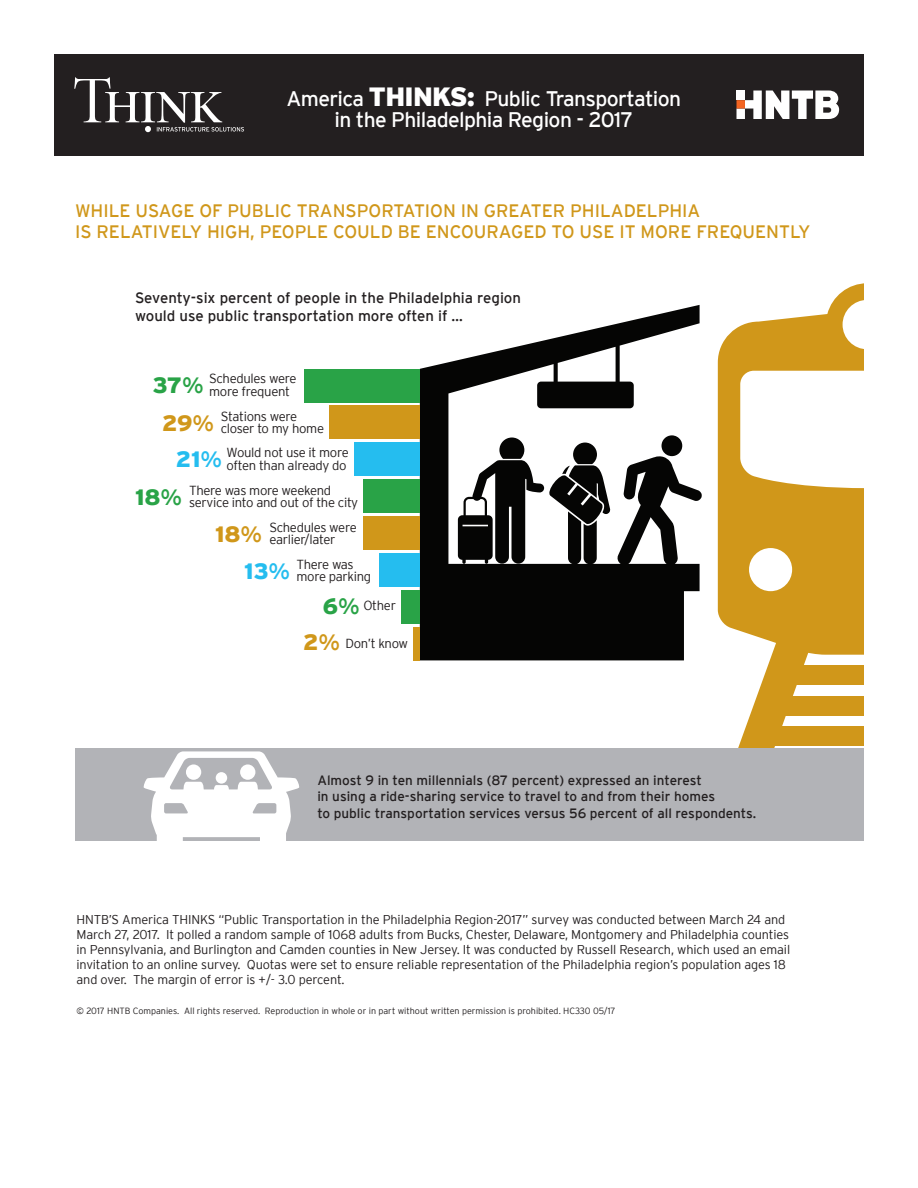
<style>
.page{position:relative;width:918px;height:1188px;background:#fff}
.page>*{position:absolute;margin:0;border:0;box-sizing:border-box;transform-origin:0 0}
.t1{font:21.15px/21.1px "Interstate";letter-spacing:-.03em;color:#fff;text-align:center}
.t2{font:18px/21.6px "Interstate";color:#d0971a}
.t3{font:15px/18px "Interstate";color:#231f20}
.t4{font:13.5px/16.5px "Interstate";color:#231f20}
.t5{font:300 13.05px/12.3px "Interstate";letter-spacing:-.025em;color:#231f20}
.t6{font:300 12.75px/15px "Interstate";letter-spacing:-.01em;color:#231f20}
.t7{font:300 9px "Interstate";color:#231f20}
.s1{font-weight:900;font-size:26.4px}
.s2{font-weight:900;font-size:22.2px;color:#29a347}
.s3{font-weight:400;font-size:22.2px;color:#29a347}
.s4{font-weight:900;font-size:22.2px;color:#d0971a}
.s5{font-weight:400;font-size:22.2px;color:#d0971a}
</style>
<div class="page">
<svg style="left:420px;top:305px;width:282px;height:355px;fill:#050504"></svg>
<div style="left:414px;top:627px;width:6px;height:33px;background:#d0971a"></div>
<div style="left:401px;top:590px;width:19px;height:34px;background:#29a347"></div>
<div style="left:379px;top:553px;width:41px;height:34px;background:#25bdef"></div>
<div style="left:363px;top:517px;width:57px;height:33px;background:#d0971a"></div>
<div style="left:363px;top:480px;width:57px;height:33px;background:#29a347"></div>
<div style="left:354px;top:443px;width:66px;height:33px;background:#25bdef"></div>
<div style="left:329px;top:406px;width:91px;height:33px;background:#d0971a"></div>
<div style="left:304px;top:369px;width:116px;height:33px;background:#29a347"></div>
<svg style="left:718px;top:283px;width:146px;height:372px;fill:#d0971a"></svg>
<svg style="left:737px;top:632px;width:75px;height:116px"></svg>
<div style="left:781px;top:666px;width:83px;height:19px;background:#d0971a"></div>
<div style="left:768px;top:696px;width:96px;height:19px;background:#d0971a"></div>
<div style="left:765px;top:727px;width:99px;height:19px;background:#d0971a"></div>
<svg style="left:458px;top:438px;width:153px;height:126px"></svg>
<div style="left:76px;top:748px;width:788px;height:93px;background:#b2b3b7"></div>
<div style="left:54px;top:54px;width:810px;height:102px;background:#231f20"></div>
<div style="left:736px;top:109px;width:9px;height:10px;background:#fff"></div>
<div style="left:736px;top:91px;width:9px;height:9px;background:#fff"></div>
<div style="left:737px;top:100px;width:8px;height:9px;background:#f36421"></div>
<svg style="left:745px;top:91px;width:94px;height:28px"></svg>
<svg style="left:74px;top:77px;width:170px;height:55px"></svg>
<svg style="left:143px;top:751px;width:157px;height:90px"></svg>
<div style="left:240px;top:764px;width:15px;height:16px;background:#fff;border-radius:50%"></div>
<h1 class="t1" style="left:287px;top:87px;width:396px">America <span class="s1">THINKS:</span> Public Transportation in the Philadelphia Region - 2017</h1>
<h2 class="t2" style="left:75px;top:200px;width:737px">WHILE USAGE OF PUBLIC TRANSPORTATION IN GREATER PHILADELPHIA<br>IS RELATIVELY HIGH, PEOPLE COULD BE ENCOURAGED TO USE IT MORE FREQUENTLY</h2>
<p class="t3" style="left:135px;top:289px;width:388px">Seventy-six percent of people in the Philadelphia region would use public transportation more often if …</p>
<p class="t5" style="left:153px;top:373px;width:146px;text-indent:57px">Schedules were<br><sup>37</sup><sup>%</sup> more frequent</p>
<p class="t5" style="left:162px;top:410px;width:163px;text-indent:59px">Stations were<br><sup>29</sup><sup>%</sup> closer to my home</p>
<p class="t5" style="left:176px;top:446px;width:174px;text-align:right">Would not use it more<br><sup>21</sup><sup>%</sup> often than already do</p>
<p class="t5" style="left:135px;top:484px;width:225px;text-indent:54px">There was more weekend<br><sup>18</sup><sup>%</sup> service into and out of the city</p>
<p class="t5" style="left:215px;top:521px;width:143px;text-indent:54px">Schedules were<br><sup>18</sup><sup>%</sup> earlier/later</p>
<p class="t5" style="left:244px;top:558px;width:129px;text-indent:52px">There was<br><sup>13</sup><sup>%</sup> more parking</p>
<p class="t5" style="left:323px;top:600px;width:75px"><span class="s2">6</span><span class="s3">%</span> Other</p>
<p class="t5" style="left:303px;top:637px;width:107px"><span class="s4">2</span><span class="s5">%</span> Don’t know</p>
<p class="t4" style="left:317px;top:772px;width:440px">Almost 9 in ten millennials (87 percent) expressed an interest<br>in using a ride-sharing service to travel to and from their homes<br>to public transportation services versus 56 percent of all respondents.</p>
<p class="t6" style="left:76px;top:912px;width:715px">HNTB’S America THINKS “Public Transportation in the Philadelphia Region-2017” survey was conducted between March 24 and March 27, 2017. It polled a random sample of 1068 adults from Bucks, Chester, Delaware, Montgomery and Philadelphia counties in Pennsylvania, and Burlington and Camden counties in New Jersey. It was conducted by Russell Research, which used an email invitation to an online survey. Quotas were set to ensure reliable representation of the Philadelphia region’s population ages 18 and over. The margin of error is +/- 3.0 percent.</p>
<p class="t7" style="left:76px;top:1006px;width:541px">© 2017 HNTB Companies. All rights reserved. Reproduction in whole or in part without written permission is prohibited. HC330 05/17</p>
</div>
